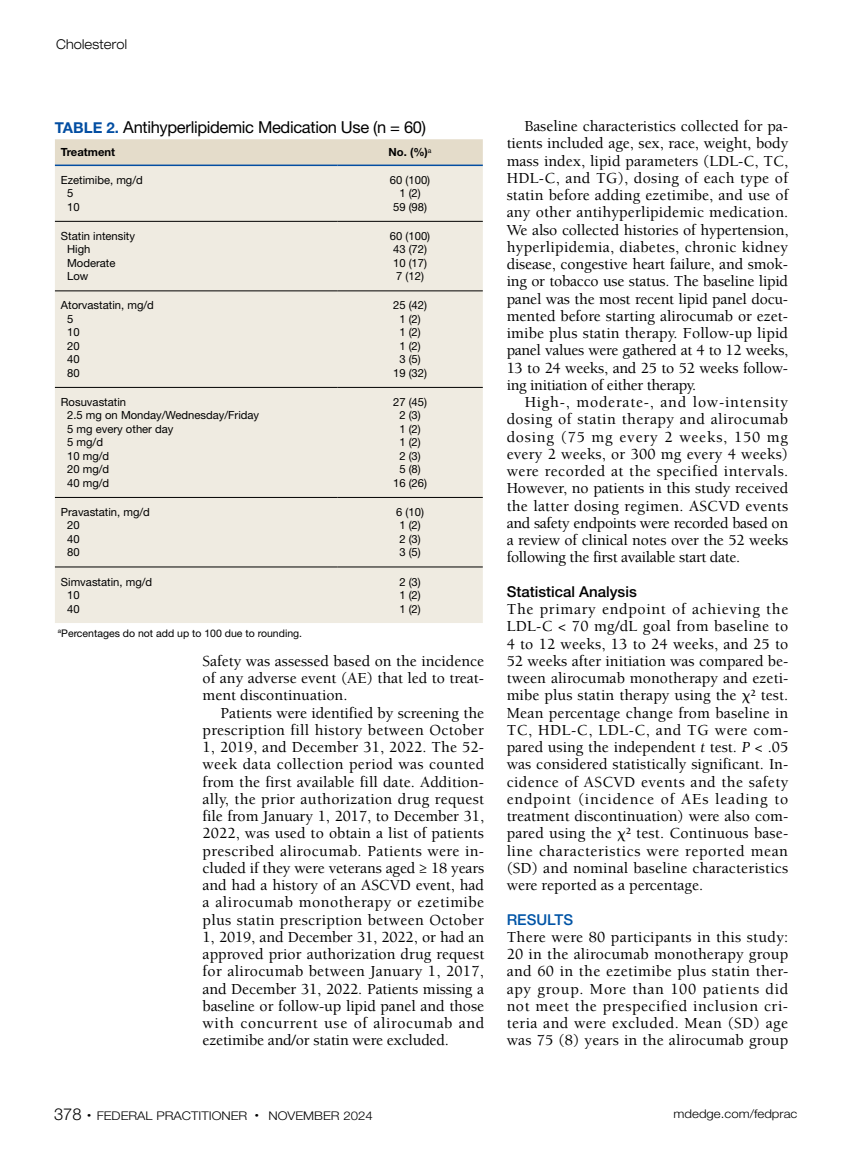
<style>
.page{position:relative;width:851px;height:1161px;background:#fff}
.page>*{position:absolute;margin:0;border:0;box-sizing:border-box;transform-origin:0 0}
.t1{font:16.5px "Helvetica Neue LT Std";letter-spacing:-.02em;color:#000}
.t2{font:500 15.75px/17.2px "Berkeley Std";color:#000;text-align:justify}
.t3{font:500 15px "Helvetica Neue LT Std";color:#000}
.t4{font:500 15px "Helvetica Neue LT Std";color:#0054a6}
.t5{font:300 expanded 13.5px "Helvetica Neue LT Std";letter-spacing:.01em;color:#000;scale:.9 1}
.t6{font:300 12px "Helvetica Neue LT Std";color:#000;scale:1.1 1}
.t7{font:11.25px/13.5px "Helvetica Neue LT Std";color:#000}
.t8{font:700 11.25px "Helvetica Neue LT Std";color:#000}
.t9{font:10.5px "Helvetica Neue LT Std";color:#000}
.s1{font-weight:700;font-size:15px;color:#034ea2}
.s2{font-weight:400;font-style:italic}
.s3{font-size:16.5px}
</style>
<div class="page">
<svg style="left:55px;top:139px;width:428px;height:26px;background:#e0d9c9"></svg>
<div style="left:55px;top:166px;width:428px;height:457px;background:#efebe1"></div>
<hr style="left:55px;top:221px;width:282px;height:1px;background:#000">
<hr style="left:337px;top:221px;width:146px;height:1px;background:#000">
<hr style="left:55px;top:291px;width:282px;height:1px;background:#000">
<hr style="left:337px;top:291px;width:146px;height:1px;background:#000">
<hr style="left:55px;top:387px;width:282px;height:1px;background:#000">
<hr style="left:337px;top:387px;width:146px;height:1px;background:#000">
<hr style="left:55px;top:497px;width:282px;height:1px;background:#000">
<hr style="left:337px;top:497px;width:146px;height:1px;background:#000">
<hr style="left:55px;top:567px;width:282px;height:1px;background:#000">
<hr style="left:337px;top:567px;width:146px;height:1px;background:#000">
<hr style="left:55px;top:165px;width:282px;height:1px;background:#034ea2">
<hr style="left:337px;top:165px;width:146px;height:1px;background:#034ea2">
<p class="t5" style="left:56px;top:36px;width:80px">Cholesterol</p>
<p class="t1" style="left:55px;top:118px;width:372px"><span class="s1">TABLE 2.</span> Antihyperlipidemic Medication Use (n = 60)</p>
<p class="t8" style="left:61px;top:145px;width:56px">Treatment</p>
<p class="t8" style="left:388px;top:145px;width:44px">No. (%)<sup>a</sup></p>
<p class="t7" style="left:67px;top:173px;width:77px;text-indent:-6px">Ezetimibe, mg/d<br>5<br>10</p>
<p class="t7" style="left:390px;top:173px;width:42px;text-align:center">60 (100)<br>1 (2)<br>59 (98)</p>
<p class="t7" style="left:67px;top:229px;width:69px;text-indent:-6px">Statin intensity<br>High<br>Moderate<br>Low</p>
<p class="t7" style="left:390px;top:229px;width:42px">60 (100)<br>43 (72)<br>10 (17)<br>7 (12)</p>
<p class="t7" style="left:67px;top:299px;width:88px;text-indent:-6px">Atorvastatin, mg/d<br>5<br>10<br>20<br>40<br>80</p>
<p class="t7" style="left:393px;top:299px;width:35px;text-align:center">25 (42)<br>1 (2)<br>1 (2)<br>1 (2)<br>3 (5)<br>19 (32)</p>
<p class="t7" style="left:67px;top:395px;width:193px;text-indent:-6px">Rosuvastatin<br>2.5 mg on Monday/Wednesday/Friday<br>5 mg every other day<br>5 mg/d<br>10 mg/d<br>20 mg/d<br>40 mg/d</p>
<p class="t7" style="left:393px;top:395px;width:35px;text-align:center">27 (45)<br>2 (3)<br>1 (2)<br>1 (2)<br>2 (3)<br>5 (8)<br>16 (26)</p>
<p class="t7" style="left:67px;top:505px;width:84px;text-indent:-6px">Pravastatin, mg/d<br>20<br>40<br>80</p>
<p class="t7" style="left:396px;top:505px;width:29px">6 (10)<br>1 (2)<br>2 (3)<br>3 (5)</p>
<p class="t7" style="left:67px;top:575px;width:87px;text-indent:-6px">Simvastatin, mg/d<br>10<br>40</p>
<p class="t7" style="left:399px;top:575px;width:23px;text-align:justify">2 (3)<br>1 (2)<br>1 (2)</p>
<p class="t9" style="left:58px;top:627px;width:246px"><sup>a</sup>Percentages do not add up to 100 due to rounding.</p>
<p class="t2" style="left:202px;top:653px;width:283px">Safety was assessed based on the incidence of any adverse event (AE) that led to treat&shy;ment discontinuation.</p>
<p class="t2" style="left:202px;top:704px;width:283px;text-indent:18px">Patients were identified by screening the prescription fill history between October 1, 2019, and December 31, 2022. The 52- week data collection period was counted from the first available fill date. Addition&shy;ally, the prior authorization drug request file from January 1, 2017, to December 31, 2022, was used to obtain a list of patients prescribed alirocumab. Patients were in&shy;cluded if they were veterans aged ≥ 18 years and had a history of an ASCVD event, had a alirocumab monotherapy or ezetimibe plus statin prescription between October 1, 2019, and December 31, 2022, or had an approved prior authorization drug request for alirocumab between January 1, 2017, and December 31, 2022. Patients missing a baseline or follow-up lipid panel and those with concurrent use of alirocumab and ezetimibe and/or statin were excluded.</p>
<p class="t2" style="left:506px;top:118px;width:283px;text-indent:18px">Baseline characteristics collected for pa&shy;tients included age, sex, race, weight, body mass index, lipid parameters (LDL-C, TC, HDL-C, and TG), dosing of each type of statin before adding ezetimibe, and use of any other antihyperlipidemic medication.<br>We also collected histories of hypertension, hyperlipidemia, diabetes, chronic kidney disease, congestive heart failure, and smok&shy;ing or tobacco use status. The baseline lipid panel was the most recent lipid panel docu&shy;mented before starting alirocumab or ezet&shy;imibe plus statin therapy. Follow-up lipid panel values were gathered at 4 to 12 weeks, 13 to 24 weeks, and 25 to 52 weeks follow&shy;ing initiation of either therapy.</p>
<p class="t2" style="left:506px;top:394px;width:283px;text-indent:18px">High-, moderate-, and low-intensity dosing of statin therapy and alirocumab dosing (75 mg every 2 weeks, 150 mg every 2 weeks, or 300 mg every 4 weeks) were recorded at the specified intervals.<br>However, no patients in this study received the latter dosing regimen. ASCVD events and safety endpoints were recorded based on a review of clinical notes over the 52 weeks following the first available start date.</p>
<p class="t3" style="left:506px;top:583px;width:132px">Statistical Analysis</p>
<p class="t2" style="left:506px;top:601px;width:283px">The primary endpoint of achieving the LDL-C &lt; 70 mg/dL goal from baseline to 4 to 12 weeks, 13 to 24 weeks, and 25 to 52 weeks after initiation was compared be&shy;tween alirocumab monotherapy and ezeti&shy;mibe plus statin therapy using the ² test.<br>Mean percentage change from baseline in TC, HDL-C, LDL-C, and TG were com&shy;pared using the independent <span class="s2">t</span> test. <span class="s2">P</span> &lt; .05 was considered statistically significant. In&shy;cidence of ASCVD events and the safety endpoint (incidence of AEs leading to treatment discontinuation) were also com&shy;pared using the ² test. Continuous base&shy;line characteristics were reported mean (SD) and nominal baseline characteristics were reported as a percentage.</p>
<p class="t4" style="left:506px;top:910px;width:68px">RESULTS</p>
<p class="t2" style="left:506px;top:929px;width:283px">There were 80 participants in this study:<br>20 in the alirocumab monotherapy group and 60 in the ezetimibe plus statin ther&shy;apy group. More than 100 patients did not meet the prespecified inclusion cri&shy;teria and were excluded. Mean (SD) age was 75 (8) years in the alirocumab group</p>
<p class="t6" style="left:54px;top:1108px;width:291px"><span class="s3">378</span> <sup>•</sup> FEDERAL PRACTITIONER <sup>•</sup> NOVEMBER 2024</p>
<p class="t6" style="left:673px;top:1107px;width:114px">mdedge.com/fedprac</p>
</div>
